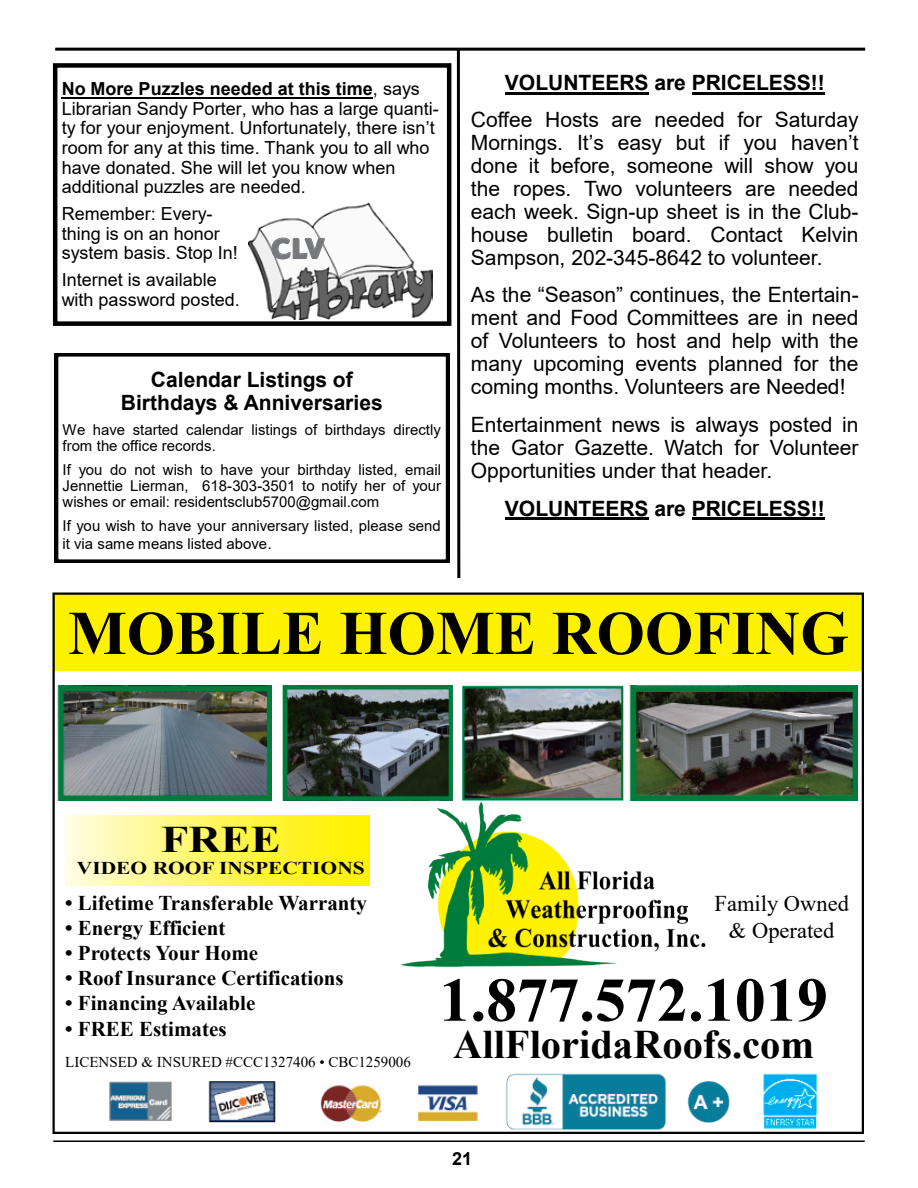
<style>
.page{position:relative;width:918px;height:1188px;background:#fff}
.page>*{position:absolute;margin:0;border:0;box-sizing:border-box;transform-origin:0 0}
.t1{font:700 62.1px "Times New Roman";color:#000}
.t2{font:700 40.5px "Times New Roman";color:#000}
.t3{font:700 37.5px "Times New Roman";color:#000;scale:1.19 1}
.t4{font:900 30px "Congenial";color:#77787b}
.t5{font:22.5px/27px "Times New Roman";color:#000;text-align:center}
.t6{font:700 21.15px "Arial";color:#000}
.t7{font:21.15px "Arial";color:#000}
.t8{font:21px/23px "Arial";color:#000;text-align:justify}
.t9{font:700 21px "Times New Roman";color:#000}
.t10{font:700 21px/22.8px "Arial";color:#000;text-align:center}
.t11{font:18px/19.6px "Arial";color:#000}
.t12{font:700 18px "Times New Roman";color:#000;scale:1.19 1}
.t13{font:700 18px "Arial";color:#000}
.t14{font:15px/16.4px "Arial";color:#000}
.t15{font:15px "Times New Roman";color:#000}
.s1{font-weight:700}
.s2{font-size:16.5px}
</style>
<div class="page">
<hr style="left:53px;top:1140px;width:812px;height:2px;background:#000">
<svg style="left:55px;top:595px;width:806px;height:535px"></svg>
<svg style="left:455px;top:47px;width:7px;height:531px"></svg>
<hr style="left:55px;top:48px;width:810px;height:3px;background:#000">
<hr style="left:505px;top:92px;width:143px;height:2px;background:#000">
<hr style="left:692px;top:92px;width:133px;height:2px;background:#000">
<hr style="left:505px;top:518px;width:143px;height:2px;background:#000">
<hr style="left:692px;top:518px;width:133px;height:2px;background:#000">
<svg style="left:55px;top:353px;width:394px;height:210px"></svg>
<div style="left:53px;top:63px;width:398px;height:263px;border:4px solid #000"></div>
<hr style="left:62px;top:97px;width:311px;height:2px;background:#000">
<img style="left:249px;top:203px;width:184px;height:117px">
<p class="t11" style="left:62px;top:79px;width:379px"><span class="s1">No More Puzzles needed at this time</span>, says Librarian Sandy Porter, who has a large quanti&shy;ty for your enjoyment. Unfortunately, there isn’t room for any at this time. Thank you to all who have donated. She will let you know when additional puzzles are needed.</p>
<p class="t11" style="left:62px;top:204px;width:178px">Remember: Every&shy;thing is on an honor system basis. Stop In!</p>
<p class="t11" style="left:62px;top:270px;width:180px">Internet is available with password posted.</p>
<h3 class="t4" style="left:271px;top:228px;width:55px">CLV</h3>
<p class="t10" style="left:121px;top:368px;width:263px">Calendar Listings of<br>Birthdays &amp; Anniversaries</p>
<p class="t14" style="left:63px;top:421px;width:380px">We have started calendar listings of birthdays directly from the office records.</p>
<p class="t14" style="left:63px;top:461px;width:380px;text-align:justify">If you do not wish to have your birthday listed, email Jennettie Lierman, 618-303-3501 to notify her of your wishes or email: residentsclub5700@gmail.com</p>
<p class="t14" style="left:63px;top:517px;width:380px;line-height:18px">If you wish to have your anniversary listed, please send it via same means listed above<span class="s2">.</span></p>
<p class="t6" style="left:505px;top:67px;width:321px">VOLUNTEERS are PRICELESS!!</p>
<p class="t8" style="left:471px;top:108px;width:389px">Coffee Hosts are needed for Saturday Mornings. It’s easy but if you haven’t done it before, someone will show you the ropes. Two volunteers are needed each week. Sign-up sheet is in the Club&shy;house bulletin board. Contact Kelvin Sampson, 202-345-8642 to volunteer.</p>
<p class="t7" style="left:471px;top:280px;width:389px">As the “Season” continues, the Entertain-</p>
<p class="t8" style="left:471px;top:306px;width:389px">ment and Food Committees are in need of Volunteers to host and help with the many upcoming events planned for the coming months. Volunteers are Needed!</p>
<p class="t8" style="left:471px;top:413px;width:389px">Entertainment news is always posted in the Gator Gazette. Watch for Volunteer Opportunities under that header.</p>
<p class="t6" style="left:505px;top:493px;width:321px">VOLUNTEERS are PRICELESS!!</p>
<h1 class="t1" style="left:68px;top:588px;width:782px">MOBILE HOME ROOFING</h1>
<h3 class="t3" style="left:161px;top:813px;width:102px">FREE</h3>
<p class="t12" style="left:77px;top:855px;width:243px">VIDEO ROOF INSPECTIONS</p>
<p class="t9" style="left:65px;top:887px;width:303px">• Lifetime Transferable Warranty</p>
<p class="t9" style="left:65px;top:913px;width:162px">• Energy Efficient</p>
<p class="t9" style="left:65px;top:938px;width:195px">• Protects Your Home</p>
<p class="t9" style="left:65px;top:963px;width:280px">• Roof Insurance Certifications</p>
<p class="t9" style="left:65px;top:988px;width:192px">• Financing Available</p>
<p class="t9" style="left:65px;top:1013px;width:163px">• FREE Estimates</p>
<p class="t15" style="left:65px;top:1052px;width:347px">LICENSED &amp; INSURED #CCC1327406 • CBC1259006</p>
<p class="t5" style="left:715px;top:889px;width:136px">Family Owned &amp; Operated</p>
<h1 class="t1" style="left:439px;top:955px;width:390px">1.877.572.1019</h1>
<h2 class="t2" style="left:453px;top:1015px;width:363px">AllFloridaRoofs.com</h2>
<p class="t13" style="left:450px;top:1138px;width:22px">21</p>
<p class="t13" style="left:452px;top:1146px;width:22px">21</p>
</div>
